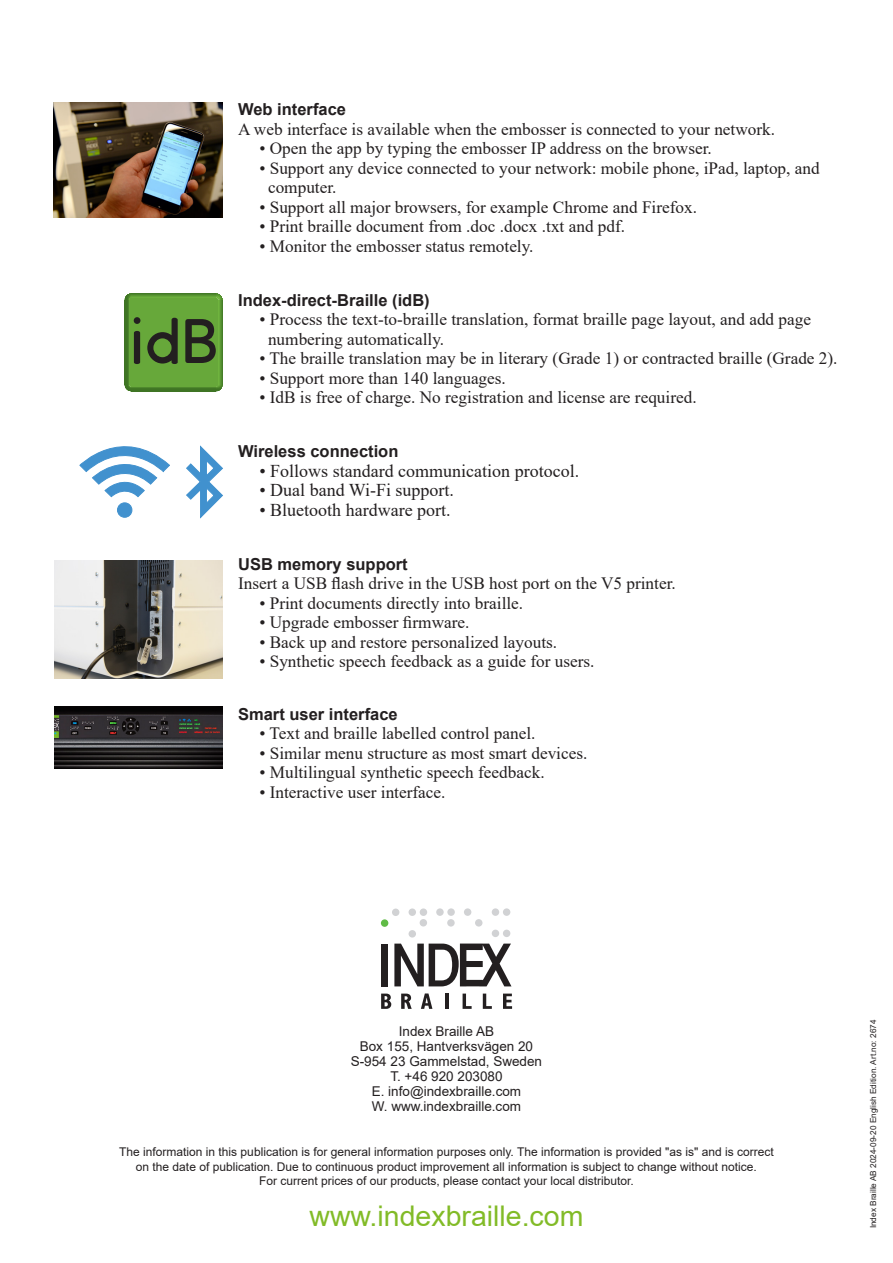
<style>
.page{position:relative;width:893px;height:1263px;background:#fff}
.page>*{position:absolute;margin:0;border:0;box-sizing:border-box;transform-origin:0 0}
.t1{font:700 60.75px "MM Text";color:#231f20}
.t2{font:28.5px "Arial";color:#82bb27}
.t3{font:18px "Times New Roman";color:#231f20}
.t4{font:17.25px "Times New Roman";color:#231f20}
.t5{font:700 16.5px "Arial";color:#231f20}
.t6{font:13.5px "Arial";color:#231f20}
.t7{font:12px "Arial";color:#231f20}
.t8{font:8.25px "Arial";color:#231f20}
.s1{font-size:62.4px}
</style>
<div class="page">
<img style="left:54px;top:706px;width:169px;height:62px">
<img style="left:54px;top:560px;width:169px;height:119px">
<img style="left:54px;top:102px;width:168px;height:115px">
<hr style="left:131px;top:387px;width:85px;height:1px;background:#599632">
<hr style="left:131px;top:388px;width:85px;height:1px;background:#437a27">
<hr style="left:131px;top:389px;width:85px;height:2px;background:#3f7424">
<svg style="left:216px;top:385px;width:7px;height:6px"></svg>
<svg style="left:125px;top:385px;width:6px;height:6px"></svg>
<hr style="left:218px;top:300px;width:1px;height:85px;background:#6db13e">
<hr style="left:219px;top:300px;width:1px;height:85px;background:#6db13e">
<hr style="left:220px;top:300px;width:1px;height:85px;background:#5f9e36">
<hr style="left:221px;top:300px;width:1px;height:85px;background:#548f30">
<hr style="left:222px;top:300px;width:1px;height:85px;background:#4b832b">
<hr style="left:128px;top:300px;width:1px;height:85px;background:#467d28">
<hr style="left:127px;top:300px;width:1px;height:85px;background:#417725">
<hr style="left:125px;top:300px;width:2px;height:85px;background:#3f7424">
<hr style="left:131px;top:297px;width:85px;height:1px;background:#6db13e">
<hr style="left:131px;top:296px;width:85px;height:1px;background:#5f9e36">
<hr style="left:131px;top:295px;width:85px;height:1px;background:#548f30">
<hr style="left:131px;top:294px;width:85px;height:1px;background:#4b832b">
<hr style="left:131px;top:293px;width:85px;height:1px;background:#467d28">
<svg style="left:125px;top:293px;width:6px;height:7px"></svg>
<div style="left:129px;top:298px;width:89px;height:89px;background:#67a83a;border-radius:2px"></div>
<svg style="left:216px;top:293px;width:7px;height:7px"></svg>
<div style="left:117px;top:503px;width:15px;height:14px;background:#4191ce;border-radius:50%"></div>
<div style="left:117px;top:502px;width:15px;height:16px;border:1px solid #4191ce;border-radius:50%"></div>
<svg style="left:105px;top:472px;width:39px;height:25px"></svg>
<div style="left:105px;top:472px;width:40px;height:25px;border:1px solid #4191ce;border-radius:6px"></div>
<svg style="left:93px;top:448px;width:64px;height:36px"></svg>
<div style="left:92px;top:447px;width:65px;height:37px;border:1px solid #4191ce;border-radius:6px"></div>
<svg style="left:80px;top:446px;width:90px;height:26px"></svg>
<svg style="left:186px;top:446px;width:37px;height:72px"></svg>
<div style="left:381px;top:943px;width:7px;height:43px;background:#231f20"></div>
<svg style="left:394px;top:943px;width:117px;height:43px"></svg>
<div style="left:381px;top:919px;width:7px;height:8px;background:#60bb46;border-radius:50%"></div>
<div style="left:392px;top:908px;width:7px;height:8px;background:#d1d2d4;border-radius:50%"></div>
<div style="left:409px;top:908px;width:7px;height:8px;background:#d1d2d4;border-radius:50%"></div>
<div style="left:409px;top:930px;width:7px;height:7px;background:#d1d2d4;border-radius:50%"></div>
<div style="left:420px;top:919px;width:7px;height:7px;background:#d1d2d4;border-radius:50%"></div>
<div style="left:420px;top:908px;width:7px;height:8px;background:#d1d2d4;border-radius:50%"></div>
<div style="left:436px;top:908px;width:8px;height:8px;background:#d1d2d4;border-radius:50%"></div>
<div style="left:447px;top:908px;width:8px;height:8px;background:#d1d2d4;border-radius:50%"></div>
<div style="left:464px;top:908px;width:7px;height:8px;background:#d1d2d4;border-radius:50%"></div>
<div style="left:492px;top:908px;width:7px;height:8px;background:#d1d2d4;border-radius:50%"></div>
<div style="left:503px;top:908px;width:7px;height:8px;background:#d1d2d4;border-radius:50%"></div>
<div style="left:447px;top:919px;width:8px;height:7px;background:#d1d2d4;border-radius:50%"></div>
<div style="left:475px;top:919px;width:7px;height:7px;background:#d1d2d4;border-radius:50%"></div>
<div style="left:492px;top:930px;width:7px;height:7px;background:#d1d2d4;border-radius:50%"></div>
<div style="left:503px;top:930px;width:7px;height:7px;background:#d1d2d4;border-radius:50%"></div>
<svg style="left:381px;top:993px;width:10px;height:16px"></svg>
<svg style="left:401px;top:993px;width:11px;height:16px"></svg>
<svg style="left:421px;top:993px;width:11px;height:16px"></svg>
<hr style="left:445px;top:993px;width:4px;height:16px;background:#231f20">
<svg style="left:463px;top:993px;width:9px;height:16px"></svg>
<svg style="left:483px;top:993px;width:9px;height:16px"></svg>
<svg style="left:503px;top:993px;width:9px;height:16px"></svg>
<p class="t1" style="left:129px;top:313px;width:91px"><span class="s1">i</span>dB</p>
<p class="t5" style="left:238px;top:98px;width:109px">Web interface</p>
<p class="t4" style="left:238px;top:117px;width:539px">A web interface is available when the embosser is connected to your network.</p>
<p class="t4" style="left:259px;top:136px;width:454px">• Open the app by typing the embosser IP address on the browser.</p>
<p class="t4" style="left:259px;top:156px;width:562px">• Support any device connected to your network: mobile phone, iPad, laptop, and</p>
<p class="t4" style="left:268px;top:175px;width:70px">computer.</p>
<p class="t4" style="left:259px;top:195px;width:439px">• Support all major browsers, for example Chrome and Firefox.</p>
<p class="t4" style="left:259px;top:214px;width:367px">• Print braille document from .doc .docx .txt and pdf.</p>
<p class="t4" style="left:259px;top:234px;width:276px">• Monitor the embosser status remotely.</p>
<p class="t5" style="left:238px;top:288px;width:193px">Index-direct-Braille (idB)</p>
<p class="t4" style="left:259px;top:307px;width:553px">• Process the text-to-braille translation, format braille page layout, and add page</p>
<p class="t4" style="left:268px;top:327px;width:178px">numbering automatically.</p>
<p class="t4" style="left:259px;top:346px;width:580px">• The braille translation may be in literary (Grade 1) or contracted braille (Grade 2).</p>
<p class="t4" style="left:259px;top:366px;width:248px">• Support more than 140 languages.</p>
<p class="t4" style="left:259px;top:385px;width:439px">• IdB is free of charge. No registration and license are required.</p>
<p class="t5" style="left:238px;top:440px;width:162px">Wireless connection</p>
<p class="t3" style="left:259px;top:458px;width:321px">• Follows standard communication protocol.</p>
<p class="t3" style="left:259px;top:477px;width:196px">• Dual band Wi-Fi support.</p>
<p class="t3" style="left:259px;top:497px;width:193px">• Bluetooth hardware port.</p>
<p class="t5" style="left:238px;top:552px;width:171px">USB memory support</p>
<p class="t4" style="left:238px;top:571px;width:439px">Insert a USB flash drive in the USB host port on the V5 printer.</p>
<p class="t4" style="left:259px;top:591px;width:265px">• Print documents directly into braille.</p>
<p class="t4" style="left:259px;top:610px;width:212px">• Upgrade embosser firmware.</p>
<p class="t4" style="left:259px;top:630px;width:299px">• Back up and restore personalized layouts.</p>
<p class="t4" style="left:259px;top:649px;width:337px">• Synthetic speech feedback as a guide for users.</p>
<p class="t5" style="left:238px;top:702px;width:161px">Smart user interface</p>
<p class="t4" style="left:259px;top:721px;width:278px">• Text and braille labelled control panel.</p>
<p class="t4" style="left:259px;top:741px;width:330px">• Similar menu structure as most smart devices.</p>
<p class="t4" style="left:259px;top:760px;width:287px">• Multilingual synthetic speech feedback.</p>
<p class="t4" style="left:259px;top:780px;width:188px">• Interactive user interface.</p>
<p class="t6" style="left:399px;top:1022px;width:97px">Index Braille AB</p>
<p class="t6" style="left:360px;top:1037px;width:175px">Box 155, Hantverksvägen 20</p>
<p class="t6" style="left:351px;top:1052px;width:193px">S-954 23 Gammelstad, Sweden</p>
<p class="t6" style="left:390px;top:1067px;width:114px">T. +46 920 203080</p>
<p class="t6" style="left:372px;top:1082px;width:151px">E. info@indexbraille.com</p>
<p class="t6" style="left:372px;top:1097px;width:151px">W. www.indexbraille.com</p>
<p class="t7" style="left:119px;top:1144px;width:656px">The information in this publication is for general information purposes only. The information is provided "as is" and is correct</p>
<p class="t7" style="left:136px;top:1158px;width:622px">on the date of publication. Due to continuous product improvement all information is subject to change without notice.</p>
<p class="t7" style="left:259px;top:1172px;width:376px">For current prices of our products, please contact your local distributor.</p>
<p class="t2" style="left:309px;top:1196px;width:275px">www.indexbraille.com</p>
<p class="t8" style="left:867px;top:1228px;width:210px;rotate:-90deg">Index Braille AB 2024-09-20 English Edition. Art.no: 2674</p>
</div>
